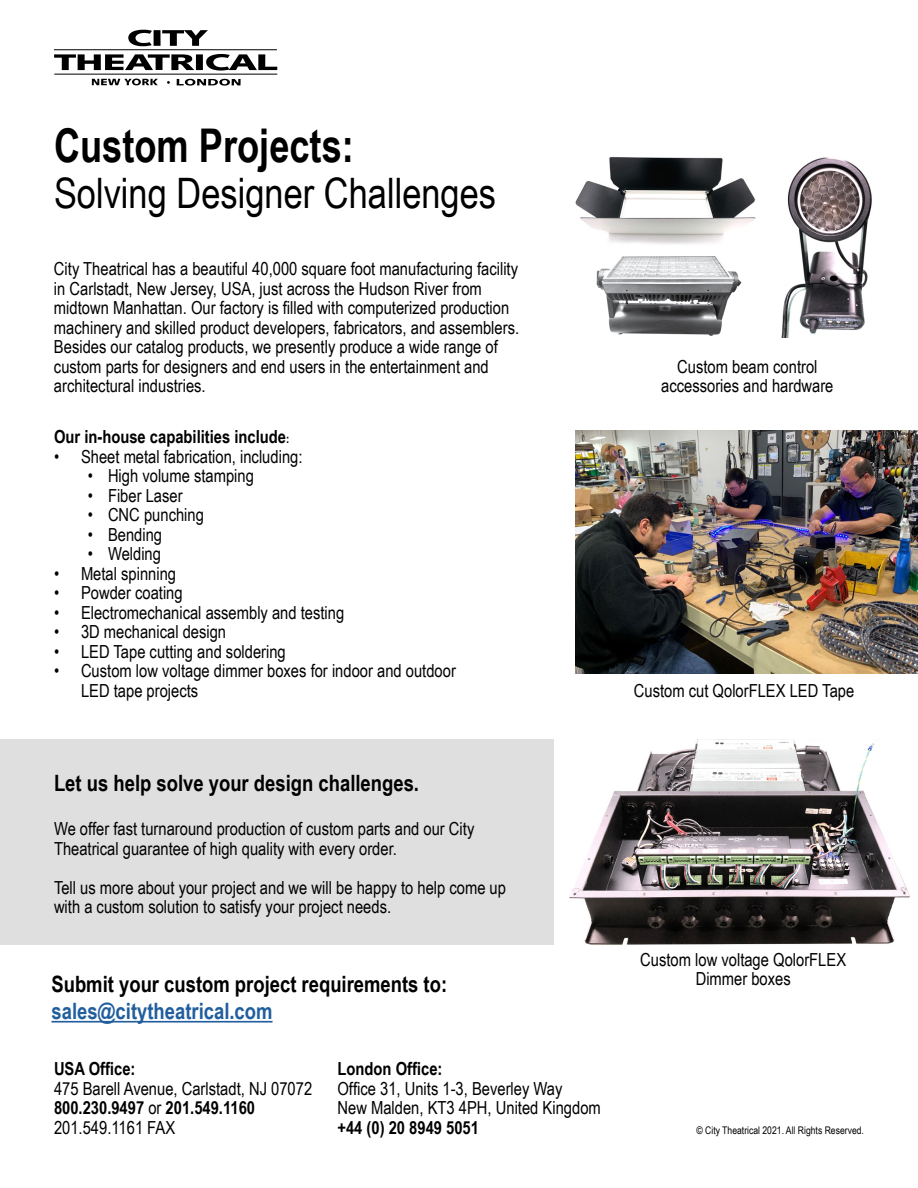
<style>
.page{position:relative;width:918px;height:1188px;background:#fff}
.page>*{position:absolute;margin:0;border:0;box-sizing:border-box;transform-origin:0 0}
.t1{font:700 46.5px "Arial Narrow";color:#000;scale:.95 1}
.t2{font:42px "Arial Narrow";color:#000}
.t3{font:700 22.5px "Arial Narrow";color:#000}
.t4{font:700 22.5px "Arial Narrow";color:#215e9e}
.t5{font:18px/19.5px "Arial Narrow";color:#000}
.t6{font:700 18px "Arial Narrow";color:#000}
.t7{font:10.5px "Arial Narrow";color:#000}
.s1{font-size:12px}
.s2{font-weight:700}
</style>
<div class="page">
<div style="left:0;top:739px;width:554px;height:205px;background:#dfdfdf"></div>
<svg style="left:54px;top:30px;width:223px;height:56px"></svg>
<img style="left:569px;top:739px;width:341px;height:206px">
<hr style="left:51px;top:1021px;width:222px;height:2px;background:#215e9e">
<img style="left:576px;top:430px;width:342px;height:244px">
<img style="left:576px;top:156px;width:180px;height:88px">
<img style="left:596px;top:256px;width:146px;height:80px">
<img style="left:781px;top:157px;width:91px;height:181px">
<h1 class="t1" style="left:54px;top:111px;width:317px">Custom Projects:</h1>
<h2 class="t2" style="left:54px;top:162px;width:444px">Solving Designer Challenges</h2>
<p class="t5" style="left:54px;top:258px;width:467px">City Theatrical has a beautiful 40,000 square foot manufacturing facility in Carlstadt, New Jersey, USA, just across the Hudson River from midtown Manhattan. Our factory is filled with computerized production machinery and skilled product developers, fabricators, and assemblers.<br>Besides our catalog products, we presently produce a wide range of custom parts for designers and end users in the entertainment and architectural industries.</p>
<p class="t6" style="left:54px;top:423px;width:237px">Our in-house capabilities include<span class="s1">:</span></p>
<p class="t5" style="left:54px;top:446px;width:250px">• Sheet metal fabrication, including:</p>
<p class="t5" style="left:88px;top:466px;width:168px">• High volume stamping</p>
<p class="t5" style="left:88px;top:485px;width:96px">• Fiber Laser</p>
<p class="t5" style="left:88px;top:505px;width:118px">• CNC punching</p>
<p class="t5" style="left:88px;top:524px;width:76px">• Bending</p>
<p class="t5" style="left:88px;top:544px;width:75px">• Welding</p>
<p class="t5" style="left:54px;top:563px;width:124px">• Metal spinning</p>
<p class="t5" style="left:54px;top:583px;width:130px">• Powder coating</p>
<p class="t5" style="left:54px;top:602px;width:292px">• Electromechanical assembly and testing</p>
<p class="t5" style="left:54px;top:621px;width:174px">• 3D mechanical design</p>
<p class="t5" style="left:54px;top:641px;width:233px">• LED Tape cutting and soldering</p>
<p class="t5" style="left:81px;top:660px;width:376px;text-indent:-27px">• Custom low voltage dimmer boxes for indoor and outdoor<br>LED tape projects</p>
<p class="t3" style="left:54px;top:766px;width:367px">Let us help solve your design challenges.</p>
<p class="t5" style="left:54px;top:818px;width:422px">We offer fast turnaround production of custom parts and our City<br>Theatrical guarantee of high quality with every order.</p>
<p class="t5" style="left:54px;top:877px;width:454px">Tell us more about your project and we will be happy to help come up with a custom solution to satisfy your project needs.</p>
<p class="t3" style="left:51px;top:967px;width:397px">Submit your custom project requirements to:</p>
<p class="t4" style="left:51px;top:994px;width:223px">sales@citytheatrical.com</p>
<p class="t6" style="left:54px;top:1056px;width:83px">USA Office:</p>
<p class="t5" style="left:54px;top:1078px;width:260px">475 Barell Avenue, Carlstadt, NJ 07072<br><span class="s2">800.230.9497</span> or <span class="s2">201.549.1160<br></span>201.549.1161 FAX</p>
<p class="t6" style="left:338px;top:1056px;width:106px">London Office:</p>
<p class="t5" style="left:338px;top:1078px;width:265px">Office 31, Units 1-3, Beverley Way<br>New Malden, KT3 4PH, United Kingdom</p>
<p class="t6" style="left:338px;top:1114px;width:143px">+44 (0) 20 8949 5051</p>
<p class="t5" style="left:661px;top:356px;width:174px;text-align:center">Custom beam control accessories and hardware</p>
<p class="t5" style="left:634px;top:680px;width:222px">Custom cut QolorFLEX LED Tape</p>
<p class="t5" style="left:640px;top:949px;width:207px;text-align:center">Custom low voltage QolorFLEX<br>Dimmer boxes</p>
<p class="t7" style="left:697px;top:1123px;width:169px">© City Theatrical 2021. All Rights Reserved.</p>
</div>
